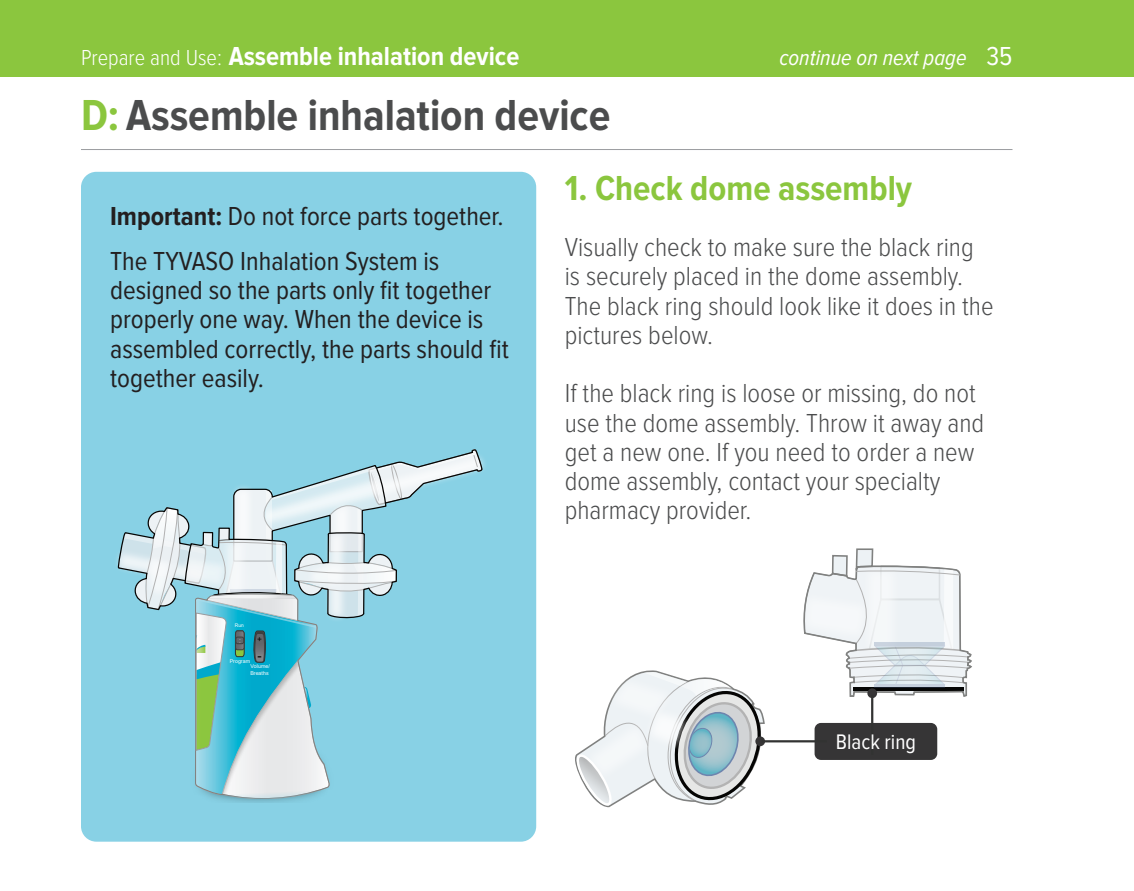
<style>
.page{position:relative;width:1134px;height:891px;background:#fff}
.page>*{position:absolute;margin:0;border:0;box-sizing:border-box;transform-origin:0 0}
.Body{font:700 45px "Proxima Nova Cond";color:#4b4c4d}
.t1{font:700 36px "Proxima Nova Cond";color:#8bc63e}
.Body-2{font:300 27px/29.2px "Proxima Nova Cond";color:#4b4c4d}
.important-body{font:27px/29.2px "Proxima Nova Cond";color:#231f20}
.t2{font:700 27px "Proxima Nova Cond";color:#fff}
.t3{font:italic 22.5px "Proxima Nova Cond";color:#fff}
.t4{font:21.82px "Proxima Nova Cond";color:#fff}
.t5{font:12.6px "Arial";color:#050504}
.t6{font:8.33px "Arial";color:#050504}
.t7{font:5.4px/6.3px "Arial";color:#fff}
.t8{font:4.95px "Arial";color:#fff}
.s1{font-weight:300;font-size:22.5px}
.s2{font-style:normal;font-size:27px}
.s3{color:#8bc63e}
.s4{font-weight:700}
</style>
<div class="page">
<div style="left:0;top:0;width:1134px;height:77px;background:#8bc63e"></div>
<hr style="left:81px;top:149px;width:931px;height:1px;background:#9b9da0">
<div style="left:81px;top:172px;width:455px;height:670px;background:#88d1e5;border-radius:15px"></div>
<svg style="left:117px;top:449px;width:367px;height:353px"></svg>
<svg style="left:803px;top:548px;width:169px;height:150px"></svg>
<svg style="left:575px;top:670px;width:191px;height:138px"></svg>
<div style="left:815px;top:723px;width:122px;height:37px;background:#363536;border-radius:6px"></div>
<div style="left:755px;top:736px;width:10px;height:10px;background:#363536;border-radius:50%"></div>
<hr style="left:762px;top:740px;width:65px;height:2px;background:#323332">
<div style="left:867px;top:688px;width:10px;height:10px;background:#363536;border-radius:50%"></div>
<hr style="left:871px;top:695px;width:2px;height:60px;background:#323332">
<p class="t2" style="left:81px;top:43px;width:440px"><span class="s1">Prepare and Use:</span> Assemble inhalation device</p>
<p class="t3" style="left:779px;top:47px;width:235px">continue on next page <span class="s2">35</span></p>
<p class="Body" style="left:81px;top:94px;width:531px"><span class="s3">D:</span> Assemble inhalation device</p>
<p class="important-body" style="left:110px;top:202px;width:395px"><span class="s4">Important:</span> Do not force parts together.</p>
<p class="important-body" style="left:110px;top:248px;width:400px">The TYVASO Inhalation System is designed so the parts only fit together properly one way. When the device is assembled correctly, the parts should fit together easily.</p>
<p class="t8" style="left:235px;top:622px;width:11px">Run</p>
<p class="t6" style="left:257px;top:633px;width:6px">+</p>
<p class="t5" style="left:258px;top:647px;width:6px">-</p>
<p class="t7" style="left:250px;top:663px;width:21px">Volume/<br>Breaths</p>
<p class="t7" style="left:230px;top:658px;width:22px">Program</p>
<p class="t1" style="left:565px;top:172px;width:349px">1. Check dome assembly</p>
<p class="Body-2" style="left:565px;top:234px;width:430px">Visually check to make sure the black ring is securely placed in the dome assembly.<br>The black ring should look like it does in the pictures below.</p>
<p class="Body-2" style="left:565px;top:380px;width:421px">If the black ring is loose or missing, do not use the dome assembly. Throw it away and get a new one. If you need to order a new dome assembly, contact your specialty pharmacy provider.</p>
<p class="t4" style="left:836px;top:731px;width:82px">Black ring</p>
</div>
